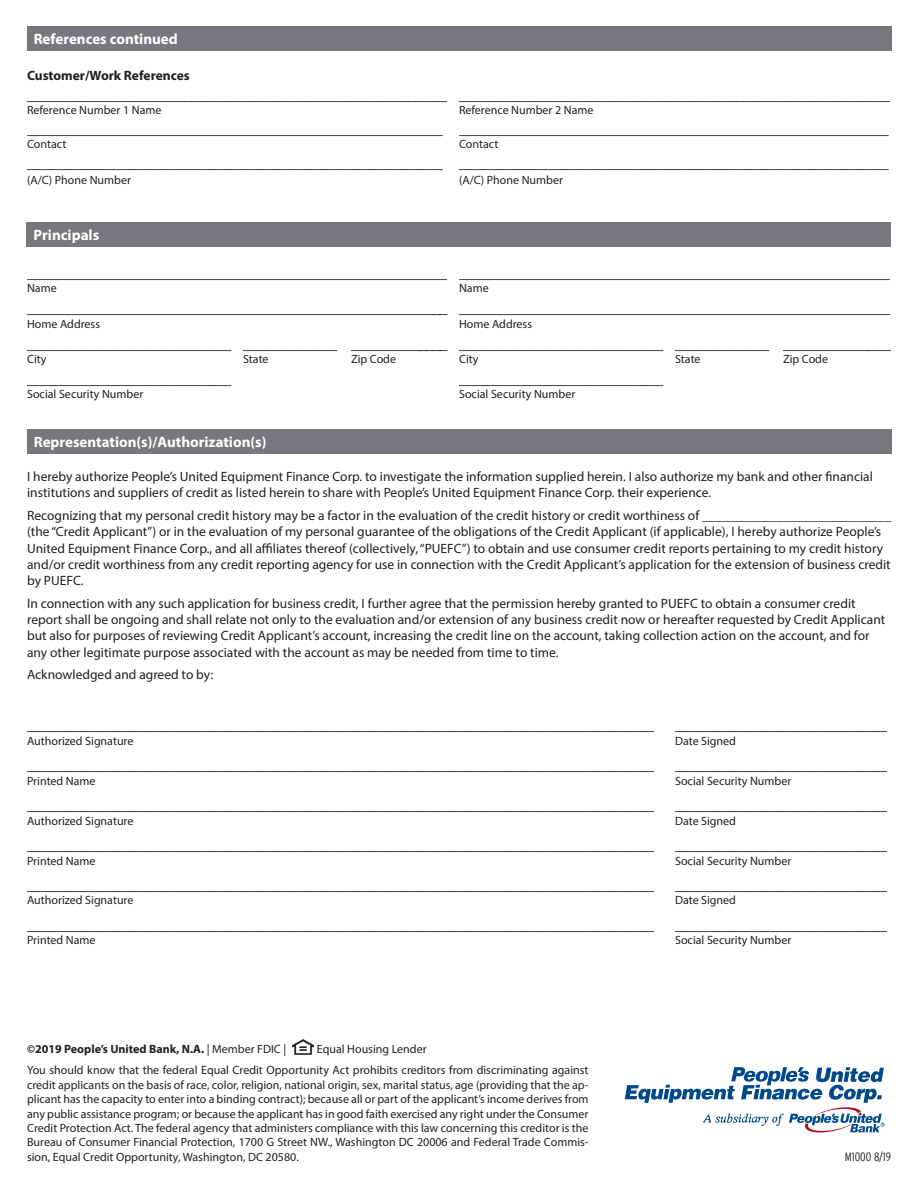
<style>
.page{position:relative;width:918px;height:1188px;background:#fff}
.page>*{position:absolute;margin:0;border:0;box-sizing:border-box;transform-origin:0 0}
.t1{font:16.5px "Myriad Pro";color:#231f20}
.t2{font:700 15px "Myriad Pro";color:#fff}
.t3{font:13.5px/16.2px "Myriad Pro";color:#231f20}
.t4{font:700 13.5px "Myriad Pro";color:#231f20}
.t5{font:12px/14.4px "Myriad Pro";color:#231f20;text-align:justify}
.t6{font:700 12px "Myriad Pro";color:#231f20}
.t7{font:300 condensed 12px "Interstate";color:#231f20}
.s1{font-weight:400}
</style>
<div class="page">
<div style="left:27px;top:26px;width:864px;height:25px;background:#76787b"></div>
<div style="left:27px;top:222px;width:864px;height:25px;background:#76787b"></div>
<div style="left:27px;top:429px;width:864px;height:25px;background:#76787b"></div>
<img style="left:293px;top:1039px;width:21px;height:16px">
<svg style="left:625px;top:1067px;width:260px;height:66px"></svg>
<p class="t2" style="left:34px;top:29px;width:146px">References continued</p>
<p class="t4" style="left:27px;top:67px;width:164px">Customer/Work References</p>
<p class="t1" style="left:27px;top:84px;width:865px">______________________________________________________ ________________________________________________________</p>
<p class="t5" style="left:27px;top:103px;width:136px">Reference Number 1 Name</p>
<p class="t5" style="left:459px;top:103px;width:136px">Reference Number 2 Name</p>
<p class="t1" style="left:27px;top:118px;width:863px">_____________________________________________________ _______________________________________________________</p>
<p class="t5" style="left:27px;top:137px;width:41px">Contact</p>
<p class="t5" style="left:459px;top:137px;width:41px">Contact</p>
<p class="t1" style="left:27px;top:152px;width:863px">_____________________________________________________ _______________________________________________________</p>
<p class="t5" style="left:27px;top:173px;width:105px">(A/C) Phone Number</p>
<p class="t5" style="left:459px;top:173px;width:105px">(A/C) Phone Number</p>
<p class="t2" style="left:34px;top:226px;width:67px">Principals</p>
<p class="t1" style="left:27px;top:262px;width:865px">______________________________________________________ ________________________________________________________</p>
<p class="t5" style="left:27px;top:281px;width:31px">Name</p>
<p class="t5" style="left:459px;top:281px;width:31px">Name</p>
<p class="t1" style="left:27px;top:298px;width:865px">______________________________________________________ _______________________________________________________</p>
<p class="t5" style="left:27px;top:316px;width:75px">Home Address</p>
<p class="t5" style="left:459px;top:316px;width:75px">Home Address</p>
<p class="t1" style="left:27px;top:333px;width:865px">__________________________ ____________ _____________ __________________________ ____________ ______________</p>
<p class="t5" style="left:27px;top:352px;width:21px">City</p>
<p class="t5" style="left:243px;top:352px;width:27px">State</p>
<p class="t5" style="left:351px;top:352px;width:47px">Zip Code</p>
<p class="t5" style="left:459px;top:352px;width:21px">City</p>
<p class="t5" style="left:675px;top:352px;width:27px">State</p>
<p class="t5" style="left:783px;top:352px;width:47px">Zip Code</p>
<p class="t1" style="left:27px;top:368px;width:206px">__________________________</p>
<p class="t1" style="left:459px;top:368px;width:206px">__________________________</p>
<p class="t5" style="left:27px;top:387px;width:118px">Social Security Number</p>
<p class="t5" style="left:459px;top:387px;width:118px">Social Security Number</p>
<p class="t2" style="left:34px;top:432px;width:234px">Representation(s)/Authorization(s)</p>
<p class="t3" style="left:27px;top:468px;width:847px">I hereby authorize People’s United Equipment Finance Corp. to investigate the information supplied herein. I also authorize my bank and other financial institutions and suppliers of credit as listed herein to share with People’s United Equipment Finance Corp. their experience.</p>
<p class="t3" style="left:27px;top:507px;width:866px">Recognizing that my personal credit history may be a factor in the evaluation of the credit history or credit worthiness of ____________________________</p>
<p class="t3" style="left:27px;top:524px;width:865px">(the “Credit Applicant”) or in the evaluation of my personal guarantee of the obligations of the Credit Applicant (if applicable), I hereby authorize People’s United Equipment Finance Corp., and all affiliates thereof (collectively, “PUEFC”) to obtain and use consumer credit reports pertaining to my credit history and/or credit worthiness from any credit reporting agency for use in connection with the Credit Applicant’s application for the extension of business credit by PUEFC.</p>
<p class="t3" style="left:27px;top:595px;width:860px">In connection with any such application for business credit, I further agree that the permission hereby granted to PUEFC to obtain a consumer credit report shall be ongoing and shall relate not only to the evaluation and/or extension of any business credit now or hereafter requested by Credit Applicant but also for purposes of reviewing Credit Applicant’s account, increasing the credit line on the account, taking collection action on the account, and for any other legitimate purpose associated with the account as may be needed from time to time.</p>
<p class="t3" style="left:27px;top:667px;width:188px">Acknowledged and agreed to by:</p>
<p class="t1" style="left:27px;top:715px;width:862px">________________________________________________________________________________ ___________________________</p>
<p class="t5" style="left:27px;top:733px;width:108px">Authorized Signature</p>
<p class="t5" style="left:675px;top:733px;width:62px">Date Signed</p>
<p class="t1" style="left:27px;top:755px;width:862px">________________________________________________________________________________ ___________________________</p>
<p class="t5" style="left:27px;top:773px;width:70px">Printed Name</p>
<p class="t5" style="left:675px;top:773px;width:118px">Social Security Number</p>
<p class="t1" style="left:27px;top:795px;width:862px">________________________________________________________________________________ ___________________________</p>
<p class="t5" style="left:27px;top:813px;width:108px">Authorized Signature</p>
<p class="t5" style="left:675px;top:813px;width:62px">Date Signed</p>
<p class="t1" style="left:27px;top:834px;width:862px">________________________________________________________________________________ ___________________________</p>
<p class="t5" style="left:27px;top:853px;width:70px">Printed Name</p>
<p class="t5" style="left:675px;top:853px;width:118px">Social Security Number</p>
<p class="t1" style="left:27px;top:874px;width:862px">________________________________________________________________________________ ___________________________</p>
<p class="t5" style="left:27px;top:893px;width:108px">Authorized Signature</p>
<p class="t5" style="left:675px;top:893px;width:62px">Date Signed</p>
<p class="t1" style="left:27px;top:914px;width:862px">________________________________________________________________________________ ___________________________</p>
<p class="t5" style="left:27px;top:933px;width:70px">Printed Name</p>
<p class="t5" style="left:675px;top:933px;width:118px">Social Security Number</p>
<p class="t6" style="left:27px;top:1041px;width:261px">©2019 People’s United Bank, N.A. <span class="s1">| Member FDIC |</span></p>
<p class="t5" style="left:317px;top:1042px;width:111px">Equal Housing Lender</p>
<p class="t5" style="left:27px;top:1063px;width:563px">You should know that the federal Equal Credit Opportunity Act prohibits creditors from discriminating against credit applicants on the basis of race, color, religion, national origin, sex, marital status, age (providing that the ap&shy;plicant has the capacity to enter into a binding contract); because all or part of the applicant’s income derives from any public assistance program; or because the applicant has in good faith exercised any right under the Consumer Credit Protection Act. The federal agency that administers compliance with this law concerning this creditor is the Bureau of Consumer Financial Protection, 1700 G Street NW., Washington DC 20006 and Federal Trade Commis&shy;sion, Equal Credit Opportunity, Washington, DC 20580.</p>
<p class="t7" style="left:845px;top:1150px;width:48px">M1000 8/19</p>
</div>
